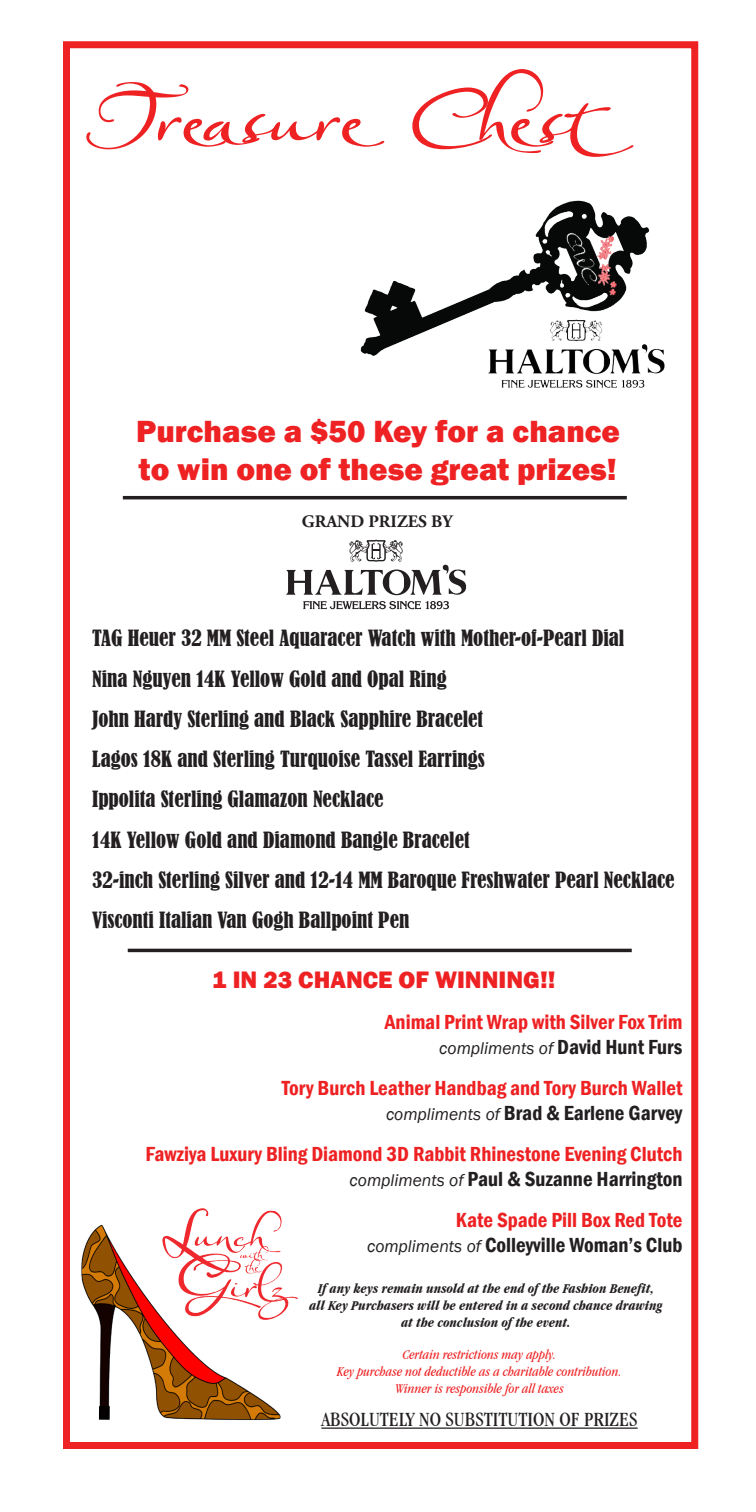
<style>
.page{position:relative;width:756px;height:1512px;background:#fff}
.page>*{position:absolute;margin:0;border:0;box-sizing:border-box;transform-origin:0 0}
.t1{font:900 98px "Ability";color:#ee2123}
.t2{font:800 31.5px/37.8px "Franklin Gothic";color:#ee2123}
.t3{font:800 24.5px "Franklin Gothic";color:#ee2123}
.t4{font:condensed 21px "Bernard";color:#231f20}
.t5{font:600 condensed 21px/25.2px "Franklin Gothic";color:#ee2123;text-align:right}
.t6{font:condensed 21px "Garamond IT Cby BT";color:#231f20}
.t7{font:italic 17.5px "Franklin Gothic";color:#231f20}
.t8{font:700 17.5px "Adobe Garamond Pro";color:#231f20}
.t9{font:italic 700 condensed 14px/16.8px "Garamond IT Cby BT";color:#231f20;text-align:center}
.t10{font:italic condensed 14px/16.8px "Garamond IT Cby BT";color:#ee2123;text-align:center}
.s1{font-weight:600;font-style:normal;font-stretch:condensed;font-size:21px}
.s2{font-weight:400;font-style:italic;font-stretch:normal;font-size:17.5px;color:#231f20}
.s3{color:#231f20}
</style>
<div class="page">
<div style="left:63px;top:41px;width:635px;height:1408px;border:7px solid #ee2123"></div>
<img style="left:360px;top:200px;width:305px;height:188px">
<hr style="left:123px;top:496px;width:504px;height:3px;background:#231f20">
<svg style="left:303px;top:601px;width:146px;height:8px"></svg>
<svg style="left:286px;top:539px;width:181px;height:56px"></svg>
<hr style="left:128px;top:949px;width:504px;height:3px;background:#231f20">
<hr style="left:321px;top:1428px;width:317px;height:1px;background:#231f20">
<img style="left:81px;top:1225px;width:200px;height:195px">
<img style="left:162px;top:1209px;width:135px;height:111px">
<p class="t1" style="left:83px;top:67px;width:508px">Treasure Chest</p>
<p class="t2" style="left:136px;top:412px;width:485px">Purchase a $50 Key for a chance to win one of these great prizes!</p>
<p class="t8" style="left:302px;top:512px;width:152px">GRAND PRIZES BY</p>
<p class="t4" style="left:92px;top:626px;width:534px">TAG Heuer 32 MM Steel Aquaracer Watch with Mother-of-Pearl Dial</p>
<p class="t4" style="left:92px;top:666px;width:356px">Nina Nguyen 14K Yellow Gold and Opal Ring</p>
<p class="t4" style="left:92px;top:707px;width:393px">John Hardy Sterling and Black Sapphire Bracelet</p>
<p class="t4" style="left:92px;top:747px;width:394px">Lagos 18K and Sterling Turquoise Tassel Earrings</p>
<p class="t4" style="left:92px;top:787px;width:293px">Ippolita Sterling Glamazon Necklace</p>
<p class="t4" style="left:92px;top:827px;width:379px">14K Yellow Gold and Diamond Bangle Bracelet</p>
<p class="t4" style="left:92px;top:868px;width:584px">32-inch Sterling Silver and 12-14 MM Baroque Freshwater Pearl Necklace</p>
<p class="t4" style="left:92px;top:908px;width:319px">Visconti Italian Van Gogh Ballpoint Pen</p>
<p class="t3" style="left:212px;top:964px;width:345px">1 IN 23 CHANCE OF WINNING!!</p>
<p class="t5" style="left:385px;top:1009px;width:299px">Animal Print Wrap with Silver Fox Trim</p>
<p class="t7" style="left:439px;top:1037px;width:245px">compliments of <span class="s1">David Hunt Furs</span></p>
<p class="t5" style="left:282px;top:1075px;width:402px">Tory Burch Leather Handbag and Tory Burch Wallet <span class="s2">compliments of</span> <span class="s3">Brad &amp; Earlene Garvey</span></p>
<p class="t5" style="left:145px;top:1141px;width:539px">Fawziya Luxury Bling Diamond 3D Rabbit Rhinestone Evening Clutch <span class="s2">compliments of</span> <span class="s3">Paul &amp; Suzanne Harrington</span></p>
<p class="t5" style="left:367px;top:1207px;width:317px">Kate Spade Pill Box Red Tote <span class="s2">compliments of</span> <span class="s3">Colleyville Woman’s Club</span></p>
<p class="t9" style="left:309px;top:1280px;width:355px">If any keys remain unsold at the end of the Fashion Benefit, all Key Purchasers will be entered in a second chance drawing at the conclusion of the event.</p>
<p class="t10" style="left:337px;top:1346px;width:286px">Certain restrictions may apply.<br>Key purchase not deductible as a charitable contribution.<br>Winner is responsible for all taxes</p>
<p class="t6" style="left:321px;top:1407px;width:318px">ABSOLUTELY NO SUBSTITUTION OF PRIZES</p>
</div>
